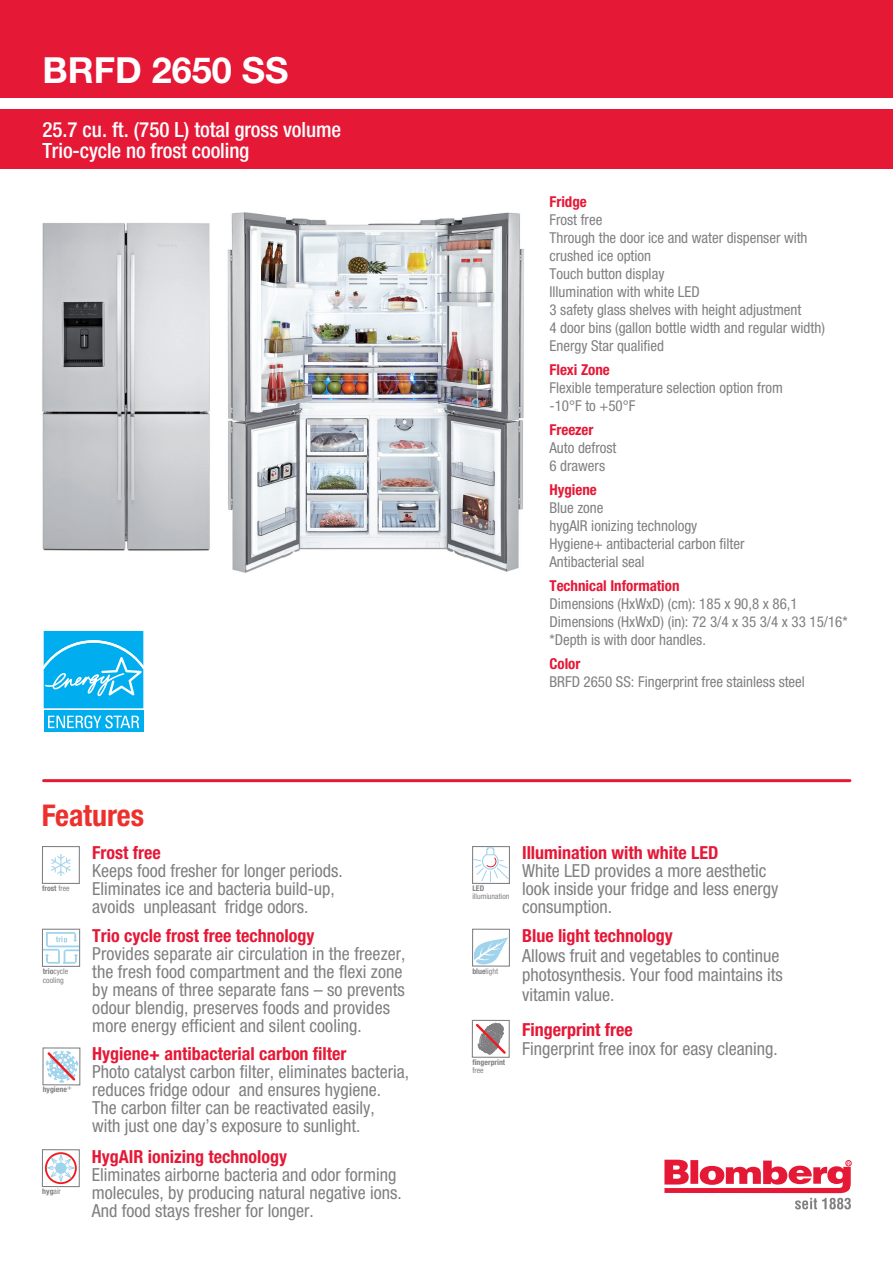
<style>
.page{position:relative;width:893px;height:1263px;background:#fff}
.page>*{position:absolute;margin:0;border:0;box-sizing:border-box;transform-origin:0 0}
.t1{font:700 36px "Helvetica Neue LT Std";color:#fff}
.t2{font:700 condensed 30px "Helvetica Neue LT Std";color:#ee302d}
.t3{font:500 condensed 21px/21px "Helvetica Neue LT Std";letter-spacing:-.005em;color:#fff}
.t4{font:condensed 18px/18px "Helvetica Neue LT Std";color:#808083}
.t5{font:700 condensed 18px "Helvetica Neue LT Std";color:#e51836}
.t6{font:condensed 15px/18px "Helvetica Neue LT Std";color:#808083}
.t7{font:700 condensed 15px "Helvetica Neue LT Std";color:#e51836}
.t8{font:condensed 7.8px/8.4px "Helvetica Neue LT Std";color:#808083}
.t9{font:700 condensed 7.8px "Helvetica Neue LT Std";letter-spacing:-.005em;color:#808083}
.s1{font-weight:400}
.s2{font-weight:700}
</style>
<div class="page">
<div style="left:44px;top:711px;width:99px;height:21px;background:#00aeef"></div>
<svg style="left:44px;top:631px;width:99px;height:77px;background:#21b8f1"></svg>
<svg style="left:48px;top:715px;width:91px;height:13px"></svg>
<hr style="left:44px;top:779px;width:806px;height:3px;background:#e51836">
<svg style="left:664px;top:1160px;width:187px;height:49px"></svg>
<div style="left:42px;top:1149px;width:38px;height:38px;border:1px solid #808083"></div>
<div style="left:45px;top:1152px;width:32px;height:32px;border:2px solid #ee1d23;border-radius:50%"></div>
<svg style="left:46px;top:1153px;width:30px;height:30px"></svg>
<div style="left:42px;top:846px;width:38px;height:38px;border:1px solid #808083"></div>
<svg style="left:51px;top:854px;width:20px;height:22px"></svg>
<div style="left:472px;top:929px;width:38px;height:38px;border:1px solid #808083"></div>
<svg style="left:473px;top:937px;width:35px;height:30px"></svg>
<div style="left:472px;top:1020px;width:38px;height:38px;border:1px solid #808083"></div>
<svg style="left:474px;top:1021px;width:34px;height:34px"></svg>
<div style="left:472px;top:846px;width:38px;height:38px;border:1px solid #808083"></div>
<svg style="left:473px;top:847px;width:36px;height:35px"></svg>
<div style="left:42px;top:1047px;width:38px;height:38px;border:1px solid #808083"></div>
<svg style="left:46px;top:1050px;width:33px;height:33px"></svg>
<div style="left:0;top:0;width:893px;height:98px;background:#e51836"></div>
<div style="left:0;top:109px;width:893px;height:60px;background:#e51836"></div>
<svg style="left:44px;top:932px;width:34px;height:32px"></svg>
<div style="left:42px;top:929px;width:38px;height:38px;border:1px solid #808083"></div>
<img style="left:42px;top:223px;width:168px;height:328px">
<img style="left:227px;top:212px;width:297px;height:361px">
<h1 class="t1" style="left:42px;top:48px;width:248px">BRFD 2650 SS</h1>
<p class="t3" style="left:42px;top:119px;width:300px">25.7 cu. ft. (750 L) total gross volume<br>Trio-cycle no frost cooling</p>
<h2 class="t2" style="left:42px;top:797px;width:104px">Features</h2>
<p class="t9" style="left:42px;top:883px;width:29px">frost <span class="s1">free</span></p>
<p class="t8" style="left:43px;top:967px;width:27px"><span class="s2">trio</span>cycle cooling</p>
<p class="t9" style="left:43px;top:1085px;width:31px">hygiene<sup>+</sup></p>
<p class="t9" style="left:42px;top:1187px;width:20px">hyg<span class="s1">air</span></p>
<p class="t5" style="left:92px;top:842px;width:70px">Frost free</p>
<p class="t4" style="left:92px;top:862px;width:252px">Keeps food fresher for longer periods.<br>Eliminates ice and bacteria build-up, avoids unpleasant fridge odors.</p>
<p class="t5" style="left:92px;top:925px;width:224px">Trio cycle frost free technology</p>
<p class="t4" style="left:92px;top:944px;width:315px">Provides separate air circulation in the freezer, the fresh food compartment and the flexi zone by means of three separate fans – so prevents odour blendig, preserves foods and provides more energy efficient and silent cooling.</p>
<p class="t5" style="left:92px;top:1043px;width:256px">Hygiene+ antibacterial carbon filter</p>
<p class="t4" style="left:92px;top:1062px;width:318px">Photo catalyst carbon filter, eliminates bacteria, reduces fridge odour and ensures hygiene.<br>The carbon filter can be reactivated easily,<br>with just one day’s exposure to sunlight.</p>
<p class="t5" style="left:92px;top:1145px;width:197px">HygAIR ionizing technology</p>
<p class="t4" style="left:92px;top:1165px;width:311px">Eliminates airborne bacteria and odor forming molecules, by producing natural negative ions.<br>And food stays fresher for longer.</p>
<p class="t7" style="left:549px;top:192px;width:39px">Fridge</p>
<p class="t6" style="left:549px;top:210px;width:277px">Frost free<br>Through the door ice and water dispenser with crushed ice option<br>Touch button display<br>Illumination with white LED<br>3 safety glass shelves with height adjustment<br>4 door bins (gallon bottle width and regular width)<br>Energy Star qualified</p>
<p class="t7" style="left:549px;top:360px;width:62px">Flexi Zone</p>
<p class="t6" style="left:549px;top:378px;width:235px">Flexible temperature selection option from -10°F to +50°F</p>
<p class="t7" style="left:549px;top:420px;width:46px">Freezer</p>
<p class="t6" style="left:549px;top:438px;width:69px">Auto defrost<br>6 drawers</p>
<p class="t7" style="left:549px;top:480px;width:49px">Hygiene</p>
<p class="t6" style="left:549px;top:498px;width:197px">Blue zone<br>hygAIR ionizing technology<br>Hygiene+ antibacterial carbon filter<br>Antibacterial seal</p>
<p class="t7" style="left:549px;top:576px;width:132px">Technical Information</p>
<p class="t6" style="left:549px;top:594px;width:300px">Dimensions (HxWxD) (cm): 185 x 90,8 x 86,1<br>Dimensions (HxWxD) (in): 72 3/4 x 35 3/4 x 33 15/16* *Depth is with door handles.</p>
<p class="t7" style="left:549px;top:654px;width:32px">Color</p>
<p class="t6" style="left:549px;top:672px;width:257px">BRFD 2650 SS: Fingerprint free stainless steel</p>
<p class="t9" style="left:472px;top:883px;width:13px">LED</p>
<p class="t8" style="left:472px;top:892px;width:39px">illumiunation</p>
<p class="t8" style="left:472px;top:967px;width:27px"><span class="s2">blue</span>light</p>
<p class="t9" style="left:472px;top:1057px;width:34px">fingerprint</p>
<p class="t8" style="left:472px;top:1065px;width:13px">free</p>
<p class="t5" style="left:522px;top:842px;width:198px">Illumination with white LED</p>
<p class="t4" style="left:522px;top:862px;width:258px">White LED provides a more aesthetic look inside your fridge and less energy consumption.</p>
<p class="t5" style="left:522px;top:925px;width:152px">Blue light technology</p>
<p class="t4" style="left:522px;top:945px;width:262px;line-height:19.5px">Allows fruit and vegetables to continue photosynthesis. Your food maintains its vitamin value.</p>
<p class="t5" style="left:522px;top:1018px;width:112px">Fingerprint free</p>
<p class="t4" style="left:522px;top:1040px;width:257px">Fingerprint free inox for easy cleaning.</p>
</div>
